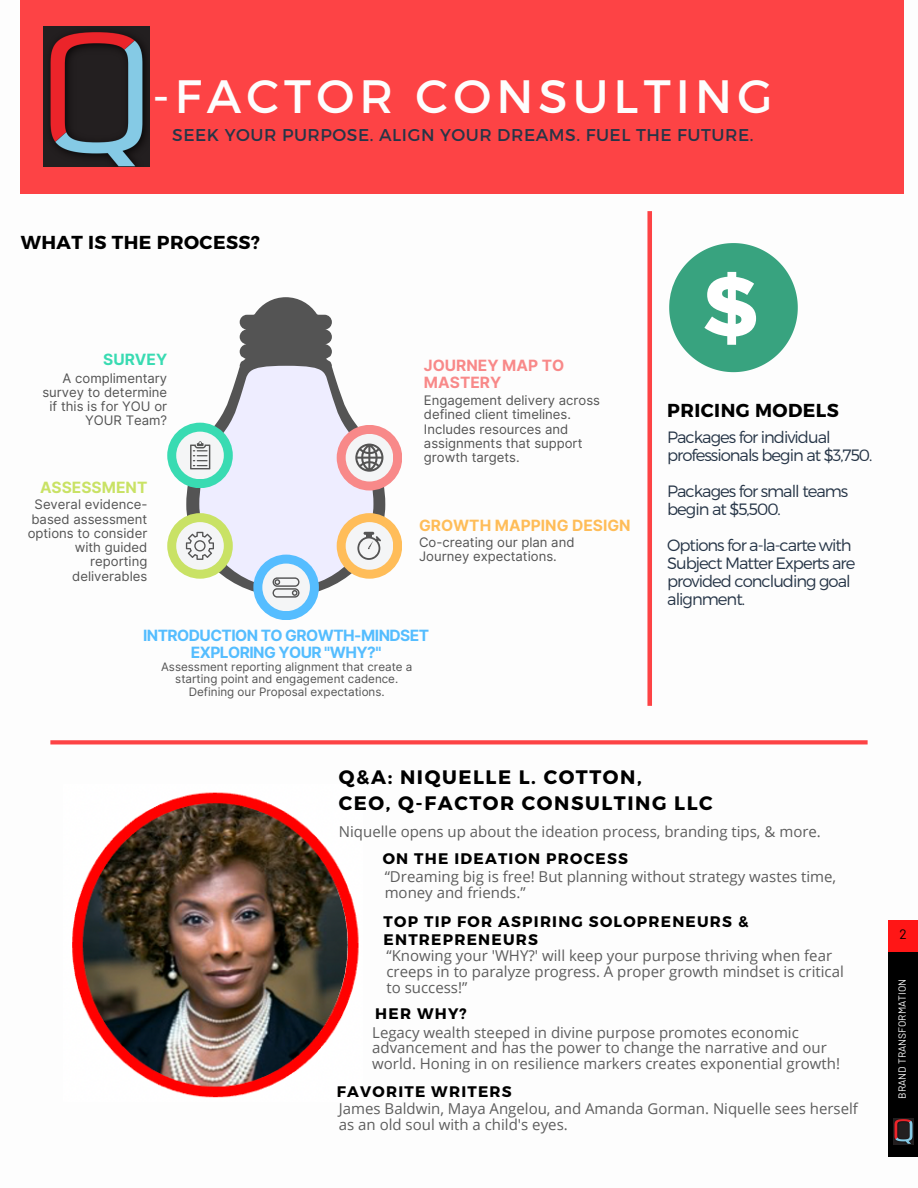
<style>
.page{position:relative;width:918px;height:1188px;background:#fff}
.page>*{position:absolute;margin:0;border:0;box-sizing:border-box;transform-origin:0 0}
.t1{font:46.8px "Montserrat";letter-spacing:.11em;color:#fdfdfd}
.t2{font:700 19.5px "Montserrat";letter-spacing:.08em;color:#000}
.t3{font:700 18.75px "Montserrat";letter-spacing:.025em;color:#000}
.t4{font:17.1px "Montserrat";letter-spacing:.03em;color:#263547}
.t5{font:300 16.35px/18px "Montserrat";letter-spacing:-.06em;color:#263547}
.t6{font:700 15.6px/16.8px "Inter";letter-spacing:-.035em;color:#55bdff;text-align:center}
.t7{font:700 15.6px/16.8px "Inter";color:#f88989}
.t8{font:700 15.6px "Inter";color:#ffbd59}
.t9{font:700 15.6px "Inter";color:#c9e265}
.t10{font:700 15.6px "Inter";color:#39dbb2}
.t11{font:700 15.3px/18px "Montserrat";letter-spacing:.08em;color:#000}
.t12{font:15px/15.8px "Open Sans";color:#5d5d5d}
.t13{font:13.65px "Barlow";color:#000}
.t14{font:13.2px/14.2px "Inter";color:#545454}
.t15{font:11.7px/12.6px "Inter";color:#545454;text-align:center}
.t16{font:10.2px "Barlow";letter-spacing:.005em;color:#fff}
</style>
<div class="page">
<svg style="left:647px;top:211px;width:5px;height:495px;background:#fd5455"></svg>
<div style="left:21px;top:0;width:883px;height:194px;background:#fd4345"></div>
<img style="left:44px;top:27px;width:105px;height:139px">
<svg style="left:50px;top:740px;width:818px;height:4px;background:#fd4e50"></svg>
<img style="left:72px;top:792px;width:287px;height:306px">
<div style="left:888px;top:920px;width:30px;height:33px;background:#ff1616"></div>
<div style="left:888px;top:953px;width:30px;height:204px;background:#000"></div>
<img style="left:894px;top:1119px;width:19px;height:26px">
<svg style="left:239px;top:297px;width:146px;height:279px;fill:#545454"></svg>
<div style="left:337px;top:425px;width:65px;height:66px;background:#f88989;border-radius:50%"></div>
<div style="left:346px;top:434px;width:47px;height:48px;background:#f4f5f6;border-radius:50%"></div>
<div style="left:167px;top:423px;width:66px;height:65px;background:#39dbb2;border-radius:50%"></div>
<div style="left:176px;top:432px;width:48px;height:47px;background:#f4f5f6;border-radius:50%"></div>
<div style="left:167px;top:513px;width:66px;height:66px;background:#c9e265;border-radius:50%"></div>
<div style="left:176px;top:522px;width:48px;height:48px;background:#f4f5f6;border-radius:50%"></div>
<div style="left:337px;top:513px;width:65px;height:66px;background:#ffbd59;border-radius:50%"></div>
<div style="left:346px;top:522px;width:47px;height:48px;background:#f4f5f6;border-radius:50%"></div>
<div style="left:253px;top:555px;width:66px;height:65px;background:#55bdff;border-radius:50%"></div>
<div style="left:262px;top:564px;width:48px;height:47px;background:#f4f5f6;border-radius:50%"></div>
<svg style="left:186px;top:366px;width:197px;height:232px"></svg>
<svg style="left:669px;top:243px;width:129px;height:129px"></svg>
<p class="t1" style="left:152px;top:66px;width:621px">-FACTOR CONSULTING</p>
<p class="t4" style="left:172px;top:123px;width:583px">SEEK YOUR PURPOSE. ALIGN YOUR DREAMS. FUEL THE FUTURE.</p>
<p class="t3" style="left:21px;top:230px;width:241px">WHAT IS THE PROCESS?</p>
<p class="t10" style="left:103px;top:351px;width:66px">SURVEY</p>
<p class="t14" style="left:42px;top:371px;width:126px;text-align:right">A complimentary survey to determine if this is for YOU or<br>YOUR Team?</p>
<p class="t9" style="left:40px;top:478px;width:109px">ASSESSMENT</p>
<p class="t14" style="left:28px;top:498px;width:121px;text-align:right">Several evidence&shy;based assessment options to consider with guided reporting deliverables</p>
<p class="t7" style="left:424px;top:357px;width:142px">JOURNEY MAP TO<br>MASTERY</p>
<p class="t14" style="left:424px;top:393px;width:178px">Engagement delivery across defined client timelines.<br>Includes resources and assignments that support growth targets.</p>
<p class="t8" style="left:419px;top:516px;width:213px">GROWTH MAPPING DESIGN</p>
<p class="t14" style="left:419px;top:535px;width:157px">Co-creating our plan and<br>Journey expectations.</p>
<p class="t6" style="left:143px;top:627px;width:288px">INTRODUCTION TO GROWTH-MINDSET<br>EXPLORING YOUR "WHY?"</p>
<p class="t15" style="left:161px;top:660px;width:253px">Assessment reporting alignment that create a starting point and engagement cadence.<br>Defining our Proposal expectations.</p>
<p class="t3" style="left:667px;top:399px;width:173px">PRICING MODELS</p>
<p class="t5" style="left:667px;top:428px;width:207px">Packages for individual professionals begin at $3,750.</p>
<p class="t5" style="left:667px;top:482px;width:183px">Packages for small teams begin at $5,500.</p>
<p class="t5" style="left:667px;top:536px;width:190px">Options for a-la-carte with<br>Subject Matter Experts are provided concluding goal alignment.</p>
<p class="t2" style="left:339px;top:764px;width:304px">Q&amp;A: NIQUELLE L. COTTON,</p>
<p class="t2" style="left:339px;top:790px;width:375px">CEO, Q-FACTOR CONSULTING LLC</p>
<p class="t12" style="left:339px;top:823px;width:484px">Niquelle opens up about the ideation process, branding tips, &amp; more.</p>
<p class="t11" style="left:383px;top:849px;width:247px">ON THE IDEATION PROCESS</p>
<p class="t12" style="left:385px;top:869px;width:453px">“Dreaming big is free! But planning without strategy wastes time, money and friends.”</p>
<p class="t11" style="left:384px;top:911px;width:366px">TOP TIP FOR ASPIRING SOLOPRENEURS &amp;<br>ENTREPRENEURS</p>
<p class="t12" style="left:386px;top:948px;width:459px">“Knowing your 'WHY?' will keep your purpose thriving when fear creeps in to paralyze progress. A proper growth mindset is critical to success!”</p>
<p class="t12" style="left:372px;top:1024px;width:469px">Legacy wealth steeped in divine purpose promotes economic advancement and has the power to change the narrative and our world. Honing in on resilience markers creates exponential growth!</p>
<p class="t11" style="left:375px;top:1004px;width:93px">HER WHY?</p>
<p class="t11" style="left:337px;top:1082px;width:177px">FAVORITE WRITERS</p>
<p class="t12" style="left:339px;top:1101px;width:521px">James Baldwin, Maya Angelou, and Amanda Gorman. Niquelle sees herself as an old soul with a child's eyes.</p>
<p class="t13" style="left:900px;top:926px;width:9px">2</p>
<p class="t16" style="left:895px;top:1099px;width:121px;rotate:-90deg">BRAND TRANSFORMATION</p>
</div>
